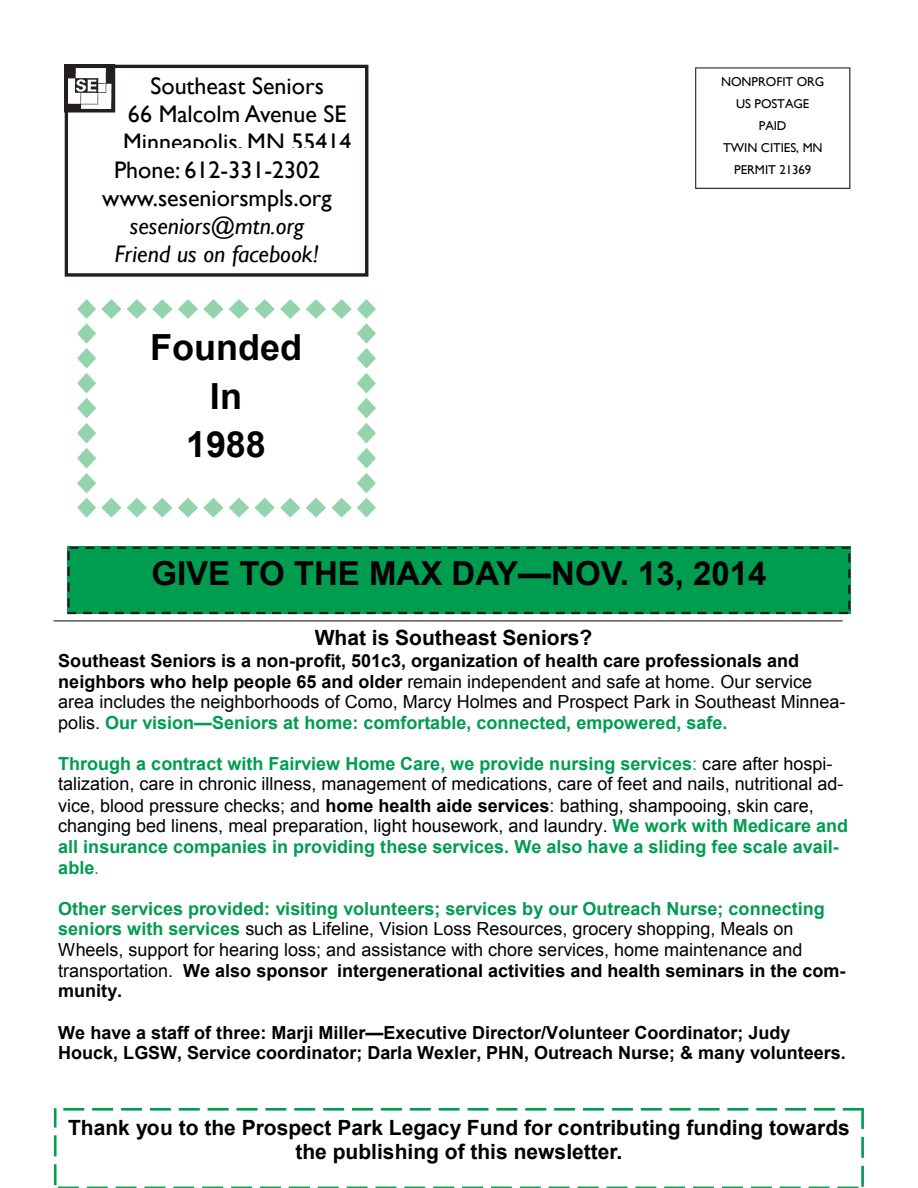
<style>
.page{position:relative;width:918px;height:1188px;background:#fff}
.page>*{position:absolute;margin:0;border:0;box-sizing:border-box;transform-origin:0 0}
.t1{font:700 36px/48.6px "Arial";color:#000;text-align:center}
.t2{font:700 33px "Arial";color:#000}
.t3{font:24px "Gill Sans";color:#000}
.t4{font:italic 24px/27.9px "Gill Sans";color:#000;text-align:center}
.t5{font:700 21px/24.2px "Arial";color:#000;text-align:center}
.t6{font:18px/20.7px "Arial";color:#000}
.t7{font:700 18px/20.5px "Arial";color:#000}
.t8{font:12.9px/22px "Gill Sans";letter-spacing:-.005em;color:#000;text-align:center}
.s1{font-weight:700}
.s2{font-weight:700;color:#009c50}
.s3{color:#009c50}
</style>
<div class="page">
<div style="left:64px;top:64px;width:51px;height:49px;border:1px solid #231f20"></div>
<hr style="left:54px;top:620px;width:788px;height:1px;background:#231f20">
<svg style="left:65px;top:65px;width:303px;height:212px"></svg>
<div style="left:67px;top:547px;width:783px;height:67px;background:#009c50"></div>
<svg style="left:695px;top:67px;width:155px;height:122px"></svg>
<svg style="left:102px;top:498px;width:19px;height:19px"></svg>
<svg style="left:127px;top:498px;width:20px;height:19px"></svg>
<svg style="left:153px;top:498px;width:19px;height:19px"></svg>
<svg style="left:178px;top:498px;width:19px;height:19px"></svg>
<svg style="left:204px;top:498px;width:19px;height:19px"></svg>
<svg style="left:229px;top:498px;width:20px;height:19px"></svg>
<svg style="left:255px;top:498px;width:19px;height:19px"></svg>
<svg style="left:281px;top:498px;width:19px;height:19px"></svg>
<svg style="left:306px;top:498px;width:20px;height:19px"></svg>
<svg style="left:332px;top:498px;width:19px;height:19px"></svg>
<svg style="left:102px;top:300px;width:19px;height:19px"></svg>
<svg style="left:127px;top:300px;width:20px;height:19px"></svg>
<svg style="left:153px;top:300px;width:19px;height:18px"></svg>
<svg style="left:178px;top:300px;width:19px;height:18px"></svg>
<svg style="left:204px;top:300px;width:19px;height:18px"></svg>
<svg style="left:229px;top:300px;width:20px;height:18px"></svg>
<svg style="left:255px;top:300px;width:19px;height:19px"></svg>
<svg style="left:281px;top:300px;width:19px;height:19px"></svg>
<svg style="left:306px;top:300px;width:20px;height:19px"></svg>
<svg style="left:332px;top:300px;width:19px;height:19px"></svg>
<svg style="left:357px;top:300px;width:18px;height:18px"></svg>
<svg style="left:357px;top:324px;width:18px;height:19px"></svg>
<svg style="left:357px;top:349px;width:18px;height:168px"></svg>
<svg style="left:78px;top:300px;width:18px;height:217px"></svg>
<svg style="left:54px;top:1108px;width:810px;height:80px"></svg>
<h3 class="t3" style="left:150px;top:72px;width:175px">Southeast Seniors</h3>
<h3 class="t3" style="left:128px;top:100px;width:220px">66 Malcolm Avenue SE</h3>
<h3 class="t3" style="left:123px;top:128px;width:230px">Minneapolis, MN 55414</h3>
<h3 class="t3" style="left:114px;top:156px;width:208px">Phone: 612-331-2302</h3>
<h3 class="t3" style="left:102px;top:184px;width:231px">www.seseniorsmpls.org</h3>
<h3 class="t4" style="left:115px;top:212px;width:205px">seseniors@mtn.org<br>Friend us on facebook!</h3>
<h1 class="t1" style="left:150px;top:324px;width:153px">Founded<br>In<br>1988</h1>
<p class="t8" style="left:721px;top:71px;width:105px">NONPROFIT ORG<br>US POSTAGE<br>PAID<br>TWIN CITIES, MN<br>PERMIT 21369</p>
<h2 class="t2" style="left:151px;top:552px;width:617px">GIVE TO THE MAX DAY—NOV. 13, 2014</h2>
<p class="t5" style="left:315px;top:627px;width:279px">What is Southeast Seniors?</p>
<p class="t6" style="left:58px;top:650px;width:789px"><span class="s1">Southeast Seniors is a non-profit, 501c3, organization of health care professionals and neighbors who help people 65 and older</span> remain independent and safe at home. Our service area includes the neighborhoods of Como, Marcy Holmes and Prospect Park in Southeast Minnea&shy;polis. <span class="s2">Our vision—Seniors at home: comfortable, connected, empowered, safe.</span></p>
<p class="t6" style="left:58px;top:754px;width:791px"><span class="s2">Through a contract with Fairview Home Care, we provide nursing services</span><span class="s3">:</span> care after hospi&shy;talization, care in chronic illness, management of medications, care of feet and nails, nutritional ad&shy;vice, blood pressure checks; and <span class="s1">home health aide services</span>: bathing, shampooing, skin care, changing bed linens, meal preparation, light housework, and laundry. <span class="s2">We work with Medicare and all insurance companies in providing these services. We also have a sliding fee scale avail&shy;able</span><span class="s3">.</span></p>
<p class="t6" style="left:58px;top:898px;width:789px"><span class="s2">Other services provided: visiting volunteers; services by our Outreach Nurse; connecting seniors with services</span> such as Lifeline, Vision Loss Resources, grocery shopping, Meals on Wheels, support for hearing loss; and assistance with chore services, home maintenance and transportation. <span class="s1">We also sponsor intergenerational activities and health seminars in the com&shy;munity.</span></p>
<p class="t7" style="left:58px;top:1023px;width:789px">We have a staff of three: Marji Miller—Executive Director/Volunteer Coordinator; Judy<br>Houck, LGSW, Service coordinator; Darla Wexler, PHN, Outreach Nurse; &amp; many volunteers.</p>
<p class="t5" style="left:68px;top:1116px;width:783px">Thank you to the Prospect Park Legacy Fund for contributing funding towards the publishing of this newsletter.</p>
</div>
